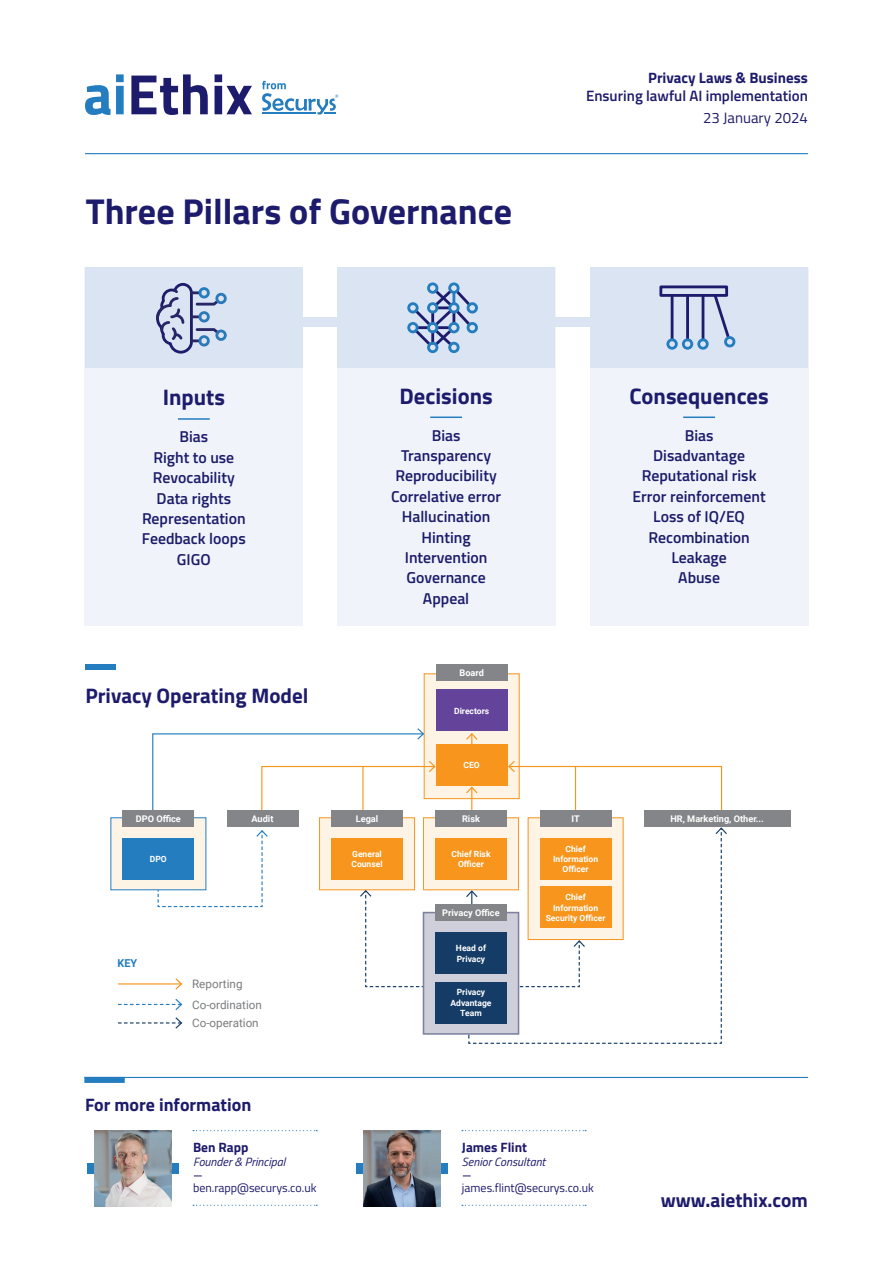
<style>
.page{position:relative;width:893px;height:1263px;background:#fff}
.page>*{position:absolute;margin:0;border:0;box-sizing:border-box;transform-origin:0 0}
.t1{font:700 36px "Titillium Web";color:#1d1b6b}
.t2{font:700 22.5px "Titillium Web";color:#1d1b6b}
.t3{font:700 21px "Titillium Web";color:#1d1b6b}
.t4{font:700 19.5px "Titillium Web";color:#1d1b6b}
.t5{font:700 18px "Titillium Web";color:#1d1b6b}
.t6{font:600 15.75px/20.4px "Titillium Web";color:#1d1b6b;text-align:center}
.t7{font:600 15px "Titillium Web";color:#1d1b6b}
.t8{font:700 15px "Titillium Web";color:#1d1b6b}
.t9{font:15px "Titillium Web";color:#1d1b6b}
.t10{font:700 13.5px "Titillium Web";color:#1d1b6b}
.t11{font:12px "Titillium Web";color:#1d1b6b}
.t12{font:italic 12px "Titillium Web";color:#1d1b6b}
.t13{font:11.7px/20.5px "Roboto";color:#7a7c7f}
.t14{font:700 10.95px "Roboto";color:#247dbf}
.t15{font:700 9.15px "Roboto";color:#fff}
.t16{font:700 8.55px/10.2px "Roboto";color:#fff;text-align:center}
</style>
<div class="page">
<hr style="left:85px;top:153px;width:723px;height:1px;background:#247dbf">
<svg style="left:85px;top:74px;width:39px;height:41px"></svg>
<svg style="left:131px;top:74px;width:77px;height:41px"></svg>
<svg style="left:215px;top:74px;width:37px;height:40px"></svg>
<svg style="left:262px;top:81px;width:76px;height:34px"></svg>
<div style="left:84px;top:1077px;width:41px;height:6px;background:#247dbf"></div>
<div style="left:87px;top:1163px;width:92px;height:11px;background:#247dbf"></div>
<svg style="left:356px;top:1163px;width:91px;height:11px"></svg>
<svg style="left:193px;top:1130px;width:124px;height:1px"></svg>
<svg style="left:462px;top:1130px;width:124px;height:1px"></svg>
<svg style="left:193px;top:1205px;width:124px;height:1px"></svg>
<svg style="left:462px;top:1205px;width:124px;height:1px"></svg>
<img style="left:95px;top:1130px;width:76px;height:76px">
<img style="left:364px;top:1130px;width:76px;height:76px">
<hr style="left:84px;top:1077px;width:724px;height:1px;background:#247dbf">
<div style="left:84px;top:268px;width:219px;height:357px;background:#f0f4fa"></div>
<hr style="left:178px;top:418px;width:32px;height:2px;background:#247dbf">
<div style="left:337px;top:268px;width:219px;height:357px;background:#f0f4fa"></div>
<hr style="left:430px;top:416px;width:32px;height:2px;background:#247dbf">
<div style="left:590px;top:268px;width:219px;height:357px;background:#f0f4fa"></div>
<hr style="left:683px;top:416px;width:32px;height:2px;background:#247dbf">
<div style="left:85px;top:268px;width:218px;height:100px;background:#dbe4f2"></div>
<svg style="left:156px;top:283px;width:71px;height:71px"></svg>
<div style="left:337px;top:268px;width:218px;height:100px;background:#dbe4f2"></div>
<svg style="left:407px;top:282px;width:71px;height:72px"></svg>
<div style="left:590px;top:268px;width:218px;height:100px;background:#dbe4f2"></div>
<div style="left:659px;top:285px;width:69px;height:12px;border:3px solid #1d1b6b"></div>
<hr style="left:671px;top:296px;width:2px;height:44px;background:#1d1b6b">
<div style="left:666px;top:338px;width:12px;height:12px;border:3px solid #247dbf;border-radius:50%"></div>
<hr style="left:686px;top:296px;width:3px;height:44px;background:#1d1b6b">
<div style="left:682px;top:338px;width:11px;height:12px;border:3px solid #247dbf;border-radius:50%"></div>
<hr style="left:702px;top:296px;width:2px;height:44px;background:#1d1b6b">
<div style="left:697px;top:338px;width:12px;height:12px;border:3px solid #247dbf;border-radius:50%"></div>
<svg style="left:712px;top:293px;width:24px;height:54px"></svg>
<div style="left:85px;top:664px;width:31px;height:5px;background:#247dbf"></div>
<div style="left:424px;top:673px;width:96px;height:126px;background:#fef4e6"></div>
<div style="left:436px;top:664px;width:72px;height:17px;background:#838588"></div>
<div style="left:436px;top:690px;width:72px;height:41px;background:#64439a"></div>
<div style="left:436px;top:744px;width:72px;height:42px;background:#f7951d"></div>
<svg style="left:152px;top:727px;width:284px;height:86px"></svg>
<svg style="left:507px;top:760px;width:216px;height:53px"></svg>
<svg style="left:359px;top:826px;width:369px;height:218px"></svg>
<div style="left:644px;top:810px;width:146px;height:16px;background:#838588"></div>
<div style="left:319px;top:817px;width:96px;height:73px;background:#fef4e6;border:1px solid #f7951d"></div>
<div style="left:331px;top:810px;width:72px;height:16px;background:#838588"></div>
<div style="left:331px;top:838px;width:72px;height:41px;background:#f7951d"></div>
<div style="left:110px;top:817px;width:96px;height:73px;background:#fef4e6"></div>
<div style="left:122px;top:810px;width:72px;height:16px;background:#838588"></div>
<div style="left:122px;top:838px;width:72px;height:41px;background:#247dbf"></div>
<div style="left:227px;top:810px;width:71px;height:16px;background:#838588"></div>
<div style="left:423px;top:912px;width:96px;height:123px;background:#cfcfdb;border:2px solid #7d829e"></div>
<div style="left:435px;top:904px;width:72px;height:17px;background:#838588"></div>
<div style="left:435px;top:933px;width:72px;height:41px;background:#143c66"></div>
<div style="left:435px;top:982px;width:72px;height:41px;background:#143c66"></div>
<div style="left:528px;top:817px;width:95px;height:123px;background:#fef4e6"></div>
<div style="left:540px;top:810px;width:71px;height:16px;background:#838588"></div>
<div style="left:540px;top:838px;width:71px;height:41px;background:#f7951d"></div>
<div style="left:540px;top:887px;width:71px;height:41px;background:#f7951d"></div>
<svg style="left:157px;top:829px;width:111px;height:79px"></svg>
<svg style="left:465px;top:786px;width:14px;height:24px"></svg>
<svg style="left:466px;top:733px;width:12px;height:11px"></svg>
<div style="left:423px;top:817px;width:96px;height:73px;background:#fef4e6;border:1px solid #f7951d"></div>
<div style="left:435px;top:810px;width:72px;height:16px;background:#838588"></div>
<div style="left:435px;top:838px;width:72px;height:41px;background:#f7951d"></div>
<hr style="left:118px;top:983px;width:63px;height:1px;background:#f7951d">
<svg style="left:174px;top:978px;width:9px;height:12px"></svg>
<svg style="left:118px;top:998px;width:65px;height:31px"></svg>
<div style="left:293px;top:318px;width:55px;height:9px;background:#dbe4f2"></div>
<div style="left:545px;top:318px;width:55px;height:9px;background:#dbe4f2"></div>
<h1 class="t1" style="left:86px;top:184px;width:428px">Three Pillars of Governance</h1>
<h2 class="t2" style="left:163px;top:380px;width:64px">Inputs</h2>
<p class="t6" style="left:142px;top:426px;width:105px">Bias<br>Right to use<br>Revocability<br>Data rights<br>Representation<br>Feedback loops<br>GIGO</p>
<h3 class="t3" style="left:85px;top:680px;width:224px">Privacy Operating Model</h3>
<h2 class="t2" style="left:400px;top:379px;width:95px">Decisions</h2>
<p class="t6" style="left:391px;top:424px;width:111px">Bias<br>Transparency<br>Reproducibility<br>Correlative error<br>Hallucination<br>Hinting<br>Intervention<br>Governance<br>Appeal</p>
<p class="t15" style="left:459px;top:667px;width:26px">Board</p>
<p class="t16" style="left:454px;top:705px;width:37px">Directors</p>
<p class="t16" style="left:463px;top:760px;width:18px">CEO</p>
<p class="t8" style="left:648px;top:66px;width:161px">Privacy Laws &amp; Business</p>
<p class="t7" style="left:586px;top:84px;width:223px">Ensuring lawful AI implementation</p>
<p class="t9" style="left:703px;top:107px;width:106px">23 January 2024</p>
<h2 class="t2" style="left:629px;top:379px;width:141px">Consequences</h2>
<p class="t6" style="left:632px;top:424px;width:135px">Bias<br>Disadvantage<br>Reputational risk<br>Error reinforcement<br>Loss of IQ/EQ<br>Recombination<br>Leakage<br>Abuse</p>
<p class="t15" style="left:136px;top:812px;width:47px">DPO Office</p>
<p class="t16" style="left:150px;top:853px;width:18px">DPO</p>
<p class="t15" style="left:252px;top:812px;width:23px">Audit</p>
<p class="t14" style="left:118px;top:955px;width:21px">KEY</p>
<p class="t13" style="left:192px;top:973px;width:71px">Reporting<br>Co-ordination</p>
<p class="t13" style="left:192px;top:1012px;width:68px">Co-operation</p>
<p class="t5" style="left:85px;top:1091px;width:168px">For more information</p>
<p class="t10" style="left:193px;top:1137px;width:57px">Ben Rapp</p>
<p class="t12" style="left:193px;top:1153px;width:94px">Founder &amp; Principal</p>
<p class="t15" style="left:356px;top:812px;width:24px">Legal</p>
<p class="t15" style="left:670px;top:812px;width:95px">HR, Marketing, Other...</p>
<p class="t16" style="left:351px;top:848px;width:33px;text-align:left">General<br>Counsel</p>
<p class="t15" style="left:462px;top:812px;width:19px">Risk</p>
<p class="t16" style="left:451px;top:848px;width:41px">Chief Risk<br>Officer</p>
<p class="t15" style="left:572px;top:812px;width:10px">IT</p>
<p class="t16" style="left:553px;top:843px;width:47px">Chief<br>Information<br>Officer</p>
<p class="t16" style="left:546px;top:892px;width:61px">Chief<br>Information<br>Security Officer</p>
<p class="t15" style="left:442px;top:907px;width:59px">Privacy Office</p>
<p class="t16" style="left:456px;top:943px;width:32px;text-align:left">Head of<br>Privacy</p>
<p class="t16" style="left:450px;top:987px;width:43px">Privacy<br>Advantage<br>Team</p>
<p class="t10" style="left:462px;top:1137px;width:67px">James Flint</p>
<p class="t12" style="left:462px;top:1153px;width:85px">Senior Consultant</p>
<p class="t11" style="left:193px;top:1179px;width:125px">ben.rapp@securys.co.uk</p>
<p class="t11" style="left:462px;top:1179px;width:133px">james.flint@securys.co.uk</p>
<p class="t4" style="left:661px;top:1185px;width:149px">www.aiethix.com</p>
</div>
